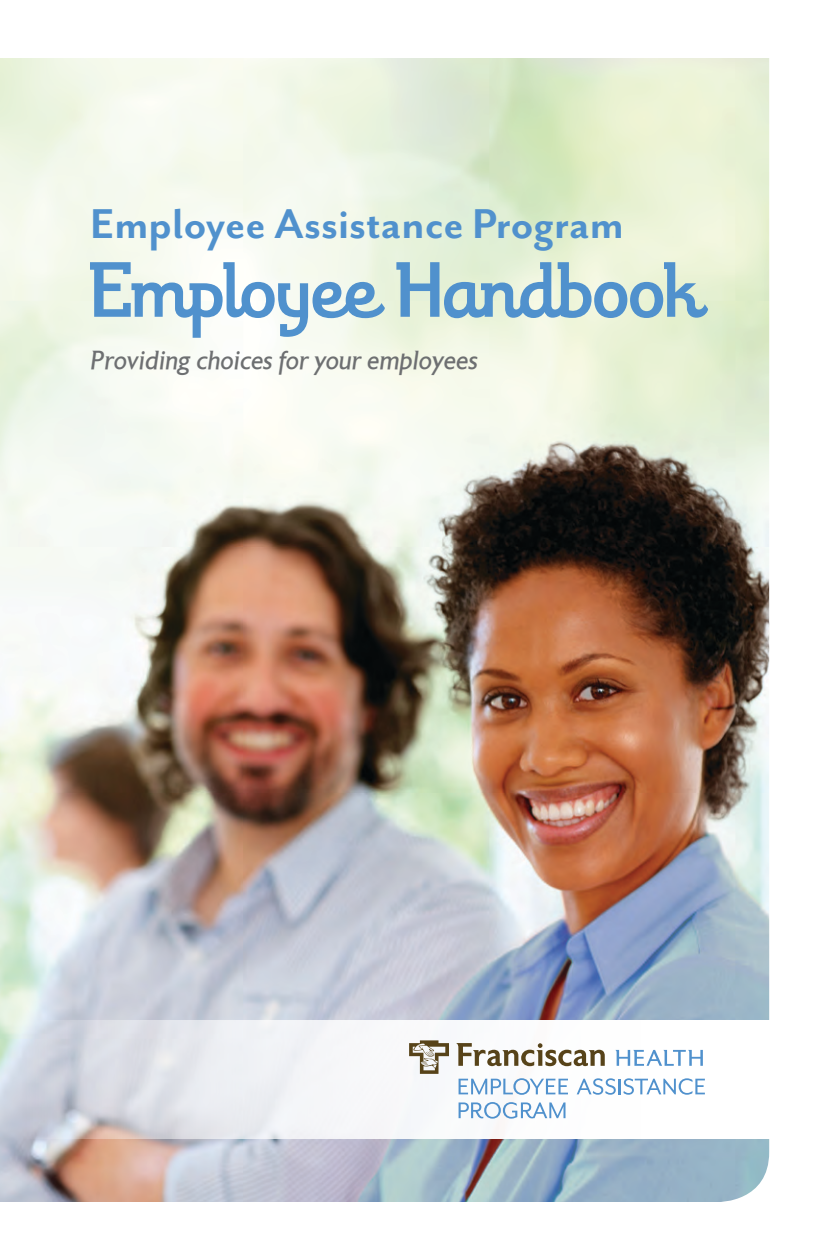
<style>
.page{position:relative;width:828px;height:1260px;background:#fff}
.page>*{position:absolute;margin:0;border:0;box-sizing:border-box;transform-origin:0 0}
.t1{font:76.2px "Theorem";color:#5091cd}
.t2{font:700 48px "Mr Eaves San OT";color:#5091cd}
.t3{font:italic 26px "Astoria Roman";color:#6d6f71}
</style>
<div class="page">
<img style="left:0;top:58px;width:769px;height:1144px">
<svg style="left:0;top:1020px;width:769px;height:119px"></svg>
<svg style="left:409px;top:1040px;width:40px;height:34px"></svg>
<svg style="left:457px;top:1043px;width:148px;height:23px"></svg>
<svg style="left:615px;top:1050px;width:88px;height:16px"></svg>
<svg style="left:459px;top:1078px;width:109px;height:17px"></svg>
<svg style="left:577px;top:1078px;width:128px;height:17px"></svg>
<svg style="left:459px;top:1102px;width:107px;height:17px"></svg>
<p class="t2" style="left:90px;top:197px;width:535px">Employee Assistance Program</p>
<p class="t1" style="left:90px;top:244px;width:615px">Employee Handbook</p>
<p class="t3" style="left:90px;top:347px;width:389px">Providing choices for your employees</p>
</div>
